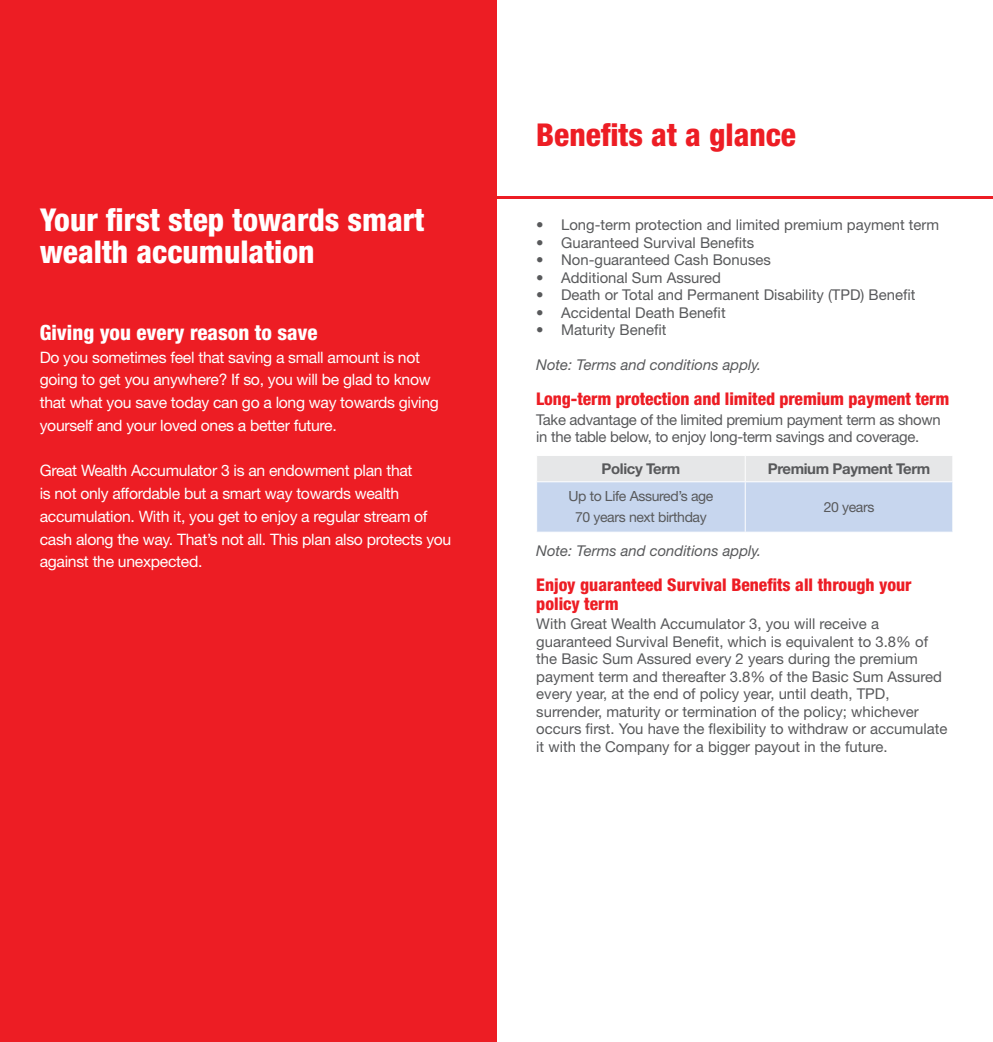
<style>
.page{position:relative;width:993px;height:1042px;background:#fff}
.page>*{position:absolute;margin:0;border:0;box-sizing:border-box;transform-origin:0 0}
.t1{font:800 condensed 31.5px/31.5px "Helvetica Neue LT Std";color:#fff}
.t2{font:800 condensed 31.5px "Helvetica Neue LT Std";color:#ed1d24}
.t3{font:800 condensed 21px "Helvetica Neue LT Std";color:#fff}
.t4{font:800 condensed 17.5px/19.2px "Helvetica Neue LT Std";letter-spacing:-.005em;color:#ed1d24}
.t5{font:15.75px/22.8px "Helvetica Neue LT Std";letter-spacing:-.02em;color:#fff}
.t6{font:14.88px/17.5px "Helvetica Neue LT Std";color:#58595b}
.t7{font:14.88px/17.5px "Helvetica Neue LT Std";letter-spacing:-.02em;color:#58595b}
.t8{font:italic 14.88px "Helvetica Neue LT Std";color:#58595b}
.t9{font:700 14.88px "Helvetica Neue LT Std";letter-spacing:-.025em;color:#58595b}
.t10{font:14px/21px "Helvetica Neue LT Std";letter-spacing:-.025em;color:#58595b;text-align:center}
</style>
<div class="page">
<div style="left:0;top:0;width:496px;height:1042px;background:#ed1d24"></div>
<hr style="left:496px;top:196px;width:496px;height:2px;background:#ed1d24">
<svg style="left:537px;top:456px;width:416px;height:76px;background:#d2dcec"></svg>
<h1 class="t1" style="left:40px;top:204px;width:386px">Your first step towards smart wealth accumulation</h1>
<h2 class="t3" style="left:40px;top:319px;width:279px">Giving you every reason to save</h2>
<p class="t5" style="left:40px;top:345px;width:400px">Do you sometimes feel that saving a small amount is not going to get you anywhere? If so, you will be glad to know that what you save today can go a long way towards giving yourself and your loved ones a better future.</p>
<p class="t5" style="left:40px;top:459px;width:413px">Great Wealth Accumulator 3 is an endowment plan that<br>is not only affordable but a smart way towards wealth accumulation. With it, you get to enjoy a regular stream of cash along the way. That’s not all. This plan also protects you against the unexpected.</p>
<h1 class="t2" style="left:536px;top:116px;width:261px">Benefits at a glance</h1>
<p class="t6" style="left:536px;top:216px;width:404px">• Long-term protection and limited premium payment term</p>
<p class="t6" style="left:536px;top:233px;width:219px">• Guaranteed Survival Benefits</p>
<p class="t6" style="left:536px;top:251px;width:236px">• Non-guaranteed Cash Bonuses</p>
<p class="t6" style="left:536px;top:268px;width:186px">• Additional Sum Assured</p>
<p class="t6" style="left:536px;top:286px;width:380px">• Death or Total and Permanent Disability (TPD) Benefit</p>
<p class="t6" style="left:536px;top:303px;width:191px">• Accidental Death Benefit</p>
<p class="t6" style="left:536px;top:321px;width:132px">• Maturity Benefit</p>
<p class="t8" style="left:536px;top:356px;width:226px">Note: Terms and conditions apply.</p>
<p class="t4" style="left:536px;top:389px;width:414px">Long-term protection and limited premium payment term</p>
<p class="t7" style="left:536px;top:410px;width:406px">Take advantage of the limited premium payment term as shown in the table below, to enjoy long-term savings and coverage.</p>
<p class="t9" style="left:601px;top:459px;width:80px">Policy Term</p>
<p class="t9" style="left:767px;top:459px;width:164px">Premium Payment Term</p>
<p class="t10" style="left:568px;top:486px;width:146px">Up to Life Assured’s age<br>70 years next birthday</p>
<p class="t10" style="left:823px;top:496px;width:52px">20 years</p>
<p class="t8" style="left:536px;top:542px;width:226px">Note: Terms and conditions apply.</p>
<p class="t4" style="left:536px;top:575px;width:377px">Enjoy guaranteed Survival Benefits all through your policy term</p>
<p class="t6" style="left:536px;top:615px;width:412px">With Great Wealth Accumulator 3, you will receive a guaranteed Survival Benefit, which is equivalent to 3.8% of the Basic Sum Assured every 2 years during the premium payment term and thereafter 3.8% of the Basic Sum Assured every year, at the end of policy year, until death, TPD, surrender, maturity or termination of the policy; whichever occurs first. You have the flexibility to withdraw or accumulate it with the Company for a bigger payout in the future.</p>
</div>
